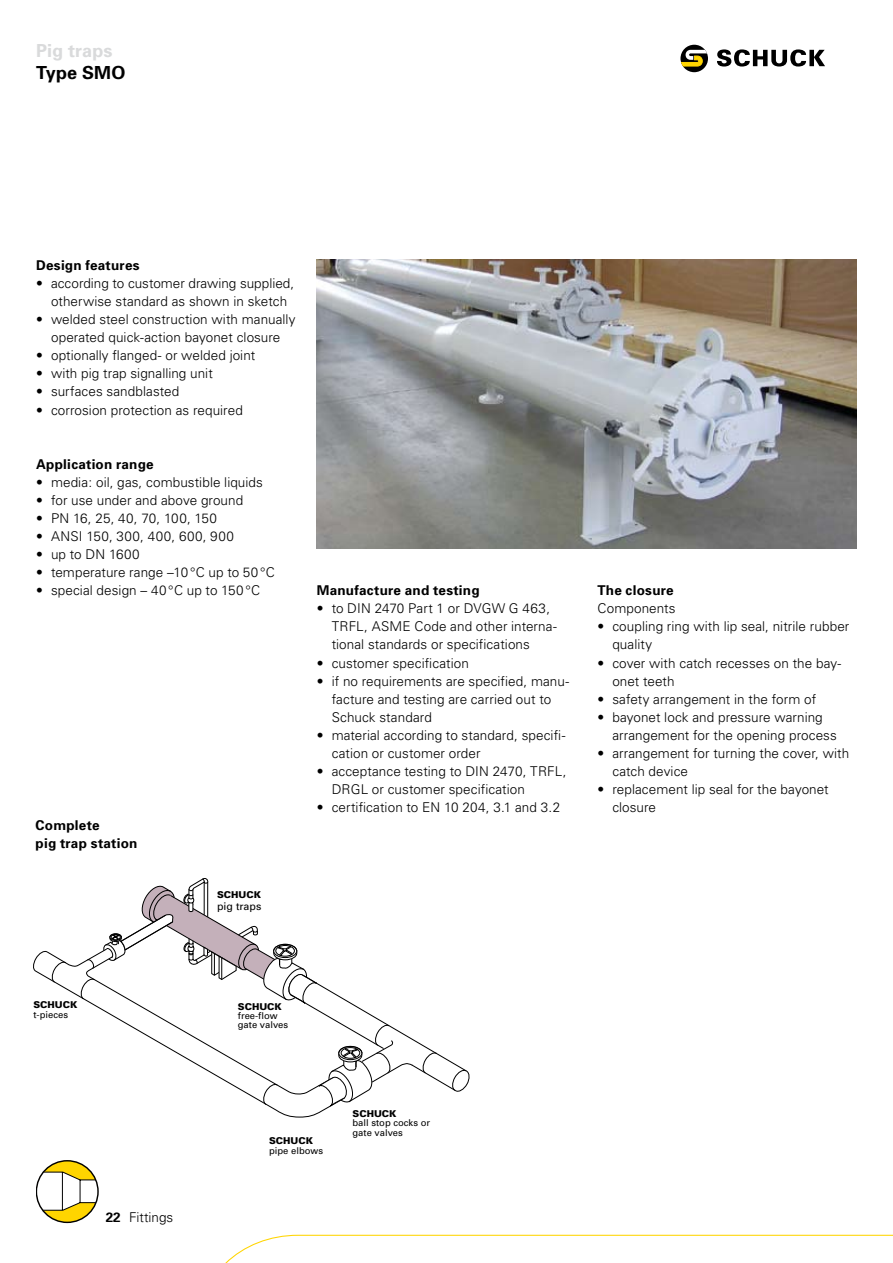
<style>
.page{position:relative;width:893px;height:1263px;background:#fff}
.page>*{position:absolute;margin:0;border:0;box-sizing:border-box;transform-origin:0 0}
.t1{font:700 18px "Univers";letter-spacing:.005em;color:#d9dadb}
.t2{font:700 18px "Univers";letter-spacing:.005em;color:#000}
.t3{font:300 13.5px/18px "Univers";letter-spacing:.005em;color:#000}
.t4{font:700 13.5px/18px "Univers";letter-spacing:.02em;color:#000}
.t5{font:300 13.5px "Univers";letter-spacing:.035em;color:#000}
.t6{font:10.65px "Univers";color:#000}
.t7{font:700 10.65px "Univers";color:#000}
.t8{font:9.45px/9.4px "Univers";color:#000}
.t9{font:900 9.45px "Univers";color:#000}
.s1{font-weight:700}
</style>
<div class="page">
<div style="left:36px;top:1161px;width:62px;height:61px;background:#ffd500;border-radius:50%"></div>
<svg style="left:36px;top:1171px;width:62px;height:40px"></svg>
<div style="left:36px;top:1160px;width:63px;height:63px;border:1px solid #000;border-radius:50%"></div>
<svg style="left:225px;top:1234px;width:668px;height:29px"></svg>
<img style="left:317px;top:259px;width:540px;height:289px">
<svg style="left:717px;top:49px;width:108px;height:18px"></svg>
<svg style="left:680px;top:45px;width:28px;height:27px"></svg>
<svg style="left:680px;top:50px;width:28px;height:16px"></svg>
<svg style="left:46px;top:878px;width:424px;height:230px"></svg>
<h1 class="t1" style="left:36px;top:40px;width:78px">Pig traps</h1>
<h1 class="t2" style="left:36px;top:61px;width:91px">Type SMO</h1>
<p class="t4" style="left:36px;top:256px;width:105px">Design features</p>
<p class="t3" style="left:36px;top:274px;width:260px;text-align:center">• according to customer drawing supplied, otherwise standard as shown in sketch</p>
<p class="t3" style="left:36px;top:310px;width:261px;text-align:center">• welded steel construction with manually operated quick-action bayonet closure</p>
<p class="t3" style="left:36px;top:347px;width:221px">• optionally flanged- or welded joint</p>
<p class="t3" style="left:36px;top:365px;width:178px">• with pig trap signalling unit</p>
<p class="t3" style="left:36px;top:383px;width:145px">• surfaces sandblasted</p>
<p class="t3" style="left:36px;top:401px;width:208px">• corrosion protection as required</p>
<p class="t4" style="left:36px;top:455px;width:119px">Application range</p>
<p class="t3" style="left:36px;top:473px;width:228px">• media: oil, gas, combustible liquids</p>
<p class="t3" style="left:36px;top:491px;width:209px">• for use under and above ground</p>
<p class="t3" style="left:36px;top:509px;width:182px">• PN 16, 25, 40, 70, 100, 150</p>
<p class="t5" style="left:36px;top:528px;width:199px">• ANSI 150, 300, 400, 600, 900</p>
<p class="t3" style="left:36px;top:545px;width:105px">• up to DN 1600</p>
<p class="t3" style="left:36px;top:563px;width:240px">• temperature range –10°C up to 50°C</p>
<p class="t3" style="left:36px;top:581px;width:226px">• special design – 40°C up to 150°C</p>
<p class="t4" style="left:36px;top:816px;width:103px">Complete<br>pig trap station</p>
<p class="t7" style="left:82px;top:838px;width:50px">Complete</p>
<p class="t9" style="left:217px;top:889px;width:46px">SCHUCK</p>
<p class="t6" style="left:217px;top:900px;width:46px">pig traps</p>
<p class="t4" style="left:317px;top:581px;width:164px">Manufacture and testing</p>
<p class="t3" style="left:332px;top:599px;width:226px;text-indent:-15px">• to DIN 2470 Part 1 or DVGW G 463,<br>TRFL, ASME Code and other interna&shy;tional standards or specifications</p>
<p class="t3" style="left:317px;top:654px;width:154px">• customer specification</p>
<p class="t3" style="left:332px;top:672px;width:239px;text-indent:-15px">• if no requirements are specified, manu&shy;facture and testing are carried out to<br>Schuck standard</p>
<p class="t3" style="left:332px;top:726px;width:235px;text-indent:-15px">• material according to standard, specifi&shy;cation or customer order</p>
<p class="t3" style="left:332px;top:762px;width:236px;text-indent:-15px">• acceptance testing to DIN 2470, TRFL,<br>DRGL or customer specification</p>
<p class="t3" style="left:317px;top:798px;width:245px">• certification to EN 10 204, 3.1 and 3.2</p>
<p class="t4" style="left:597px;top:581px;width:78px">The closure</p>
<p class="t3" style="left:597px;top:599px;width:80px">Components</p>
<p class="t3" style="left:612px;top:618px;width:239px;text-indent:-15px">• coupling ring with lip seal, nitrile rubber quality</p>
<p class="t3" style="left:612px;top:654px;width:231px;text-indent:-15px">• cover with catch recesses on the bay&shy;onet teeth</p>
<p class="t3" style="left:597px;top:690px;width:220px">• safety arrangement in the form of</p>
<p class="t3" style="left:612px;top:708px;width:226px;text-indent:-15px">• bayonet lock and pressure warning arrangement for the opening process</p>
<p class="t3" style="left:612px;top:744px;width:238px;text-indent:-15px">• arrangement for turning the cover, with catch device</p>
<p class="t3" style="left:612px;top:780px;width:218px;text-indent:-15px">• replacement lip seal for the bayonet closure</p>
<p class="t9" style="left:33px;top:999px;width:46px">SCHUCK</p>
<p class="t8" style="left:33px;top:1010px;width:36px">t-pieces</p>
<p class="t3" style="left:106px;top:1208px;width:69px"><span class="s1">22</span> Fittings</p>
<p class="t9" style="left:238px;top:1000px;width:46px">SCHUCK</p>
<p class="t8" style="left:238px;top:1011px;width:52px">free-flow gate valves</p>
<p class="t9" style="left:269px;top:1135px;width:46px">SCHUCK</p>
<p class="t8" style="left:269px;top:1146px;width:55px">pipe elbows</p>
<p class="t9" style="left:353px;top:1107px;width:46px">SCHUCK</p>
<p class="t8" style="left:353px;top:1118px;width:79px">ball stop cocks or gate valves</p>
</div>
